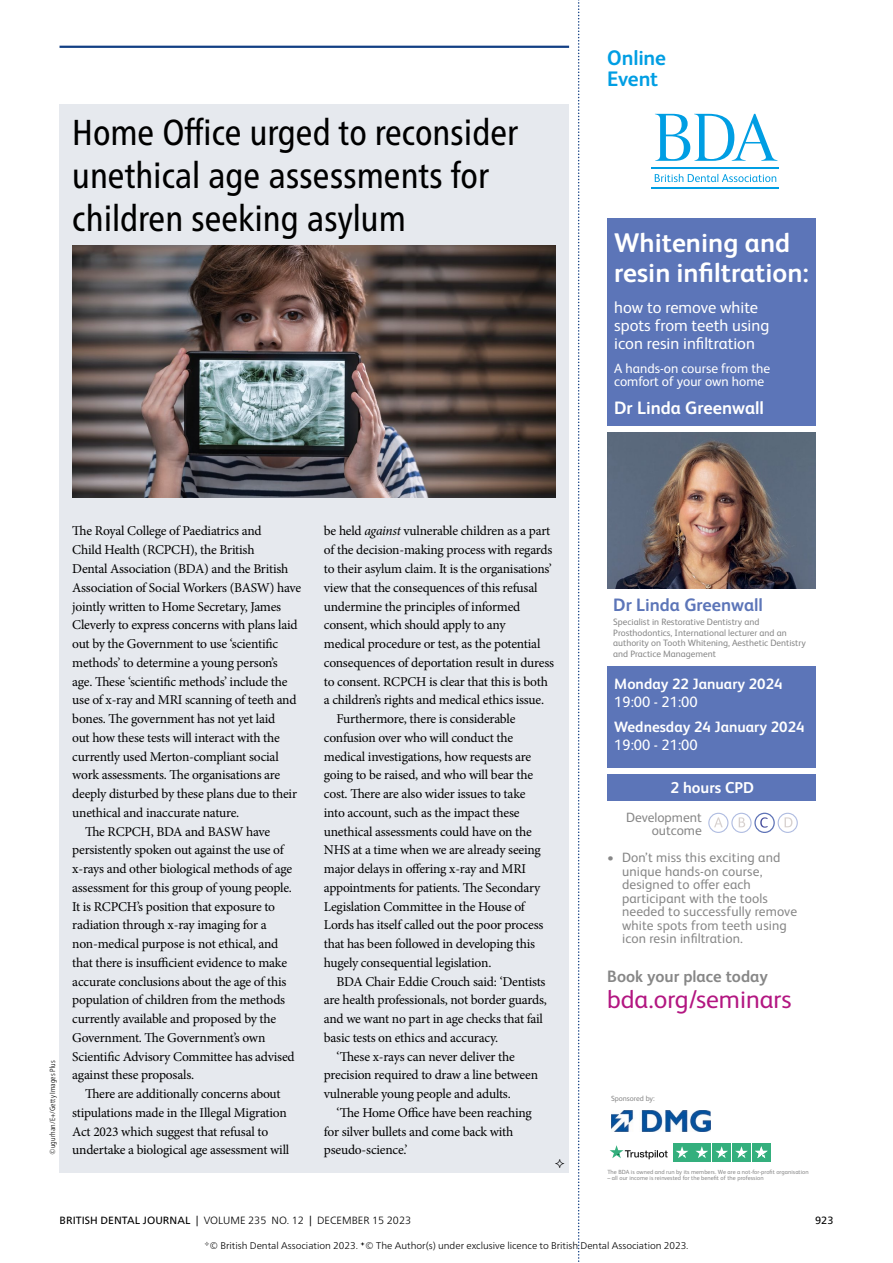
<style>
.page{position:relative;width:893px;height:1263px;background:#fff}
.page>*{position:absolute;margin:0;border:0;box-sizing:border-box;transform-origin:0 0}
.Title_3_Cnd_24pt{font:condensed 36px/43.2px "Frutiger Neue LT Pro";color:#000}
.t1{font:700 27px/30px "FS Albert Pro";color:#fff}
.t2{font:25.5px "FS Albert Pro 2";color:#b31681}
.t3{font:700 21px/21px "FS Albert Pro";letter-spacing:-.01em;color:#009ee3}
.t4{font:700 18px "FS Albert Pro";color:#fff}
.t5{font:700 18px "FS Albert Pro";color:#5c75b8}
.t6{font:16.5px/18px "FS Albert Pro 2";color:#fff}
.t7{font:700 16.5px "FS Albert Pro";color:#878787}
.t8{font:700 15.75px "FS Albert Pro";color:#fff}
.t9{font:700 15px/18px "FS Albert Pro";color:#fff}
.Para_9pt_ragged{font:13.5px/18.8px "Minion Pro";letter-spacing:-.015em;color:#000}
.Para_9pt_ragged_1st{font:13.5px/18.8px "Minion Pro";letter-spacing:-.015em;color:#000}
.t10{font:13.5px/13.5px "FS Albert Pro 2";letter-spacing:.01em;color:#878787}
.t11{font:13.5px/13.5px "FS Albert Pro 2";color:#fff}
.t12{font:300 10.5px "Frutiger Neue LT Pro";letter-spacing:.005em;color:#000}
.t13{font:10.5px "Frutiger Neue LT Pro";color:#000}
.t14{font:300 9.75px "Frutiger Neue LT Pro";color:#000}
.t15{font:9.3px/10.5px "FS Albert Pro 2";color:#878787}
.Image_Caption_copyri{font:300 condensed 7.5px "Frutiger Neue LT Pro";letter-spacing:.01em;color:#000}
.t16{font:7.5px "FS Albert Pro 2";color:#878787}
.t17{font:6px "FS Albert Pro 2";letter-spacing:.01em;color:#878787}
.s1{font-family:"Frutiger Neue LT Pro Cn Rg 2";font-stretch:normal}
.s2{font-style:italic}
.s3{font-family:"FS Albert Pro 2";font-weight:400}
.s4{font-weight:400}
</style>
<div class="page">
<div style="left:60px;top:104px;width:509px;height:1069px;background:#e6e9ee"></div>
<img style="left:72px;top:245px;width:483px;height:253px">
<svg style="left:610px;top:1145px;width:58px;height:14px"></svg>
<div style="left:673px;top:1143px;width:18px;height:18px;background:#34af7d"></div>
<div style="left:693px;top:1143px;width:18px;height:18px;background:#34af7d"></div>
<div style="left:712px;top:1143px;width:19px;height:18px;background:#34af7d"></div>
<div style="left:732px;top:1143px;width:19px;height:18px;background:#34af7d"></div>
<svg style="left:676px;top:1146px;width:12px;height:12px"></svg>
<svg style="left:695px;top:1146px;width:13px;height:12px"></svg>
<svg style="left:715px;top:1146px;width:13px;height:12px"></svg>
<svg style="left:735px;top:1146px;width:13px;height:12px"></svg>
<div style="left:752px;top:1143px;width:18px;height:18px;background:#34af7d"></div>
<svg style="left:755px;top:1146px;width:13px;height:12px"></svg>
<img style="left:611px;top:1110px;width:99px;height:22px">
<img style="left:607px;top:433px;width:208px;height:155px">
<div style="left:607px;top:218px;width:208px;height:208px;background:#5c75b8"></div>
<div style="left:607px;top:666px;width:208px;height:102px;background:#5c75b8"></div>
<svg style="left:655px;top:114px;width:123px;height:47px"></svg>
<svg style="left:655px;top:174px;width:121px;height:8px"></svg>
<hr style="left:652px;top:168px;width:127px;height:1px;background:#009ee3">
<hr style="left:652px;top:188px;width:127px;height:1px;background:#009ee3">
<div style="left:607px;top:775px;width:208px;height:26px;background:#5c75b8"></div>
<div style="left:708px;top:813px;width:20px;height:20px;border:1px solid #afbce1;border-radius:50%"></div>
<svg style="left:714px;top:817px;width:9px;height:10px"></svg>
<div style="left:731px;top:813px;width:21px;height:20px;border:1px solid #afbce1;border-radius:50%"></div>
<svg style="left:739px;top:817px;width:6px;height:10px"></svg>
<div style="left:754px;top:813px;width:21px;height:20px;border:1px solid #5e73b7;border-radius:50%"></div>
<svg style="left:760px;top:817px;width:8px;height:11px"></svg>
<div style="left:778px;top:813px;width:20px;height:20px;border:1px solid #afbce1;border-radius:50%"></div>
<svg style="left:785px;top:817px;width:7px;height:10px"></svg>
<hr style="left:60px;top:46px;width:509px;height:2px;background:#123f84">
<svg style="left:578px;top:0;width:2px;height:1262px"></svg>
<p class="Title_3_Cnd_24pt" style="left:72px;top:110px;width:447px"><span class="s1">Home Office urged to reconsider </span>unethical age assessments for children seeking asylum</p>
<p class="Image_Caption_copyri" style="left:48px;top:1155px;width:96px;rotate:-90deg">©ugurhan/E+/Getty Images Plus</p>
<p class="Para_9pt_ragged_1st" style="left:72px;top:522px;width:230px">The Royal College of Paediatrics and<br>Child Health (RCPCH), the British<br>Dental Association (BDA) and the British Association of Social Workers (BASW) have jointly written to Home Secretary, James Cleverly to express concerns with plans laid out by the Government to use ‘scientific methods’ to determine a young person’s<br>age. These ‘scientific methods’ include the use of x-ray and MRI scanning of teeth and bones. The government has not yet laid<br>out how these tests will interact with the currently used Merton-compliant social work assessments. The organisations are deeply disturbed by these plans due to their unethical and inaccurate nature.</p>
<p class="Para_9pt_ragged" style="left:72px;top:822px;width:224px;text-indent:13px">The RCPCH, BDA and BASW have persistently spoken out against the use of x-rays and other biological methods of age assessment for this group of young people.<br>It is RCPCH’s position that exposure to radiation through x-ray imaging for a non-medical purpose is not ethical, and that there is insufficient evidence to make accurate conclusions about the age of this population of children from the methods currently available and proposed by the Government. The Government’s own Scientific Advisory Committee has advised against these proposals.</p>
<p class="Para_9pt_ragged" style="left:72px;top:1084px;width:219px;text-indent:13px">There are additionally concerns about stipulations made in the Illegal Migration Act 2023 which suggest that refusal to undertake a biological age assessment will</p>
<p class="Para_9pt_ragged" style="left:324px;top:522px;width:232px">be held <span class="s2">against</span> vulnerable children as a part of the decision-making process with regards to their asylum claim. It is the organisations’ view that the consequences of this refusal undermine the principles of informed consent, which should apply to any<br>medical procedure or test, as the potential consequences of deportation result in duress to consent. RCPCH is clear that this is both a children’s rights and medical ethics issue.</p>
<p class="Para_9pt_ragged" style="left:324px;top:709px;width:221px;text-indent:13px">Furthermore, there is considerable confusion over who will conduct the medical investigations, how requests are going to be raised, and who will bear the cost. There are also wider issues to take into account, such as the impact these unethical assessments could have on the NHS at a time when we are already seeing major delays in offering x-ray and MRI appointments for patients. The Secondary Legislation Committee in the House of Lords has itself called out the poor process that has been followed in developing this hugely consequential legislation.</p>
<p class="Para_9pt_ragged" style="left:324px;top:972px;width:224px;text-indent:13px">BDA Chair Eddie Crouch said: ‘Dentists are health professionals, not border guards, and we want no part in age checks that fail basic tests on ethics and accuracy.</p>
<p class="Para_9pt_ragged" style="left:324px;top:1047px;width:216px;text-indent:13px">‘These x-rays can never deliver the precision required to draw a line between vulnerable young people and adults.</p>
<p class="Para_9pt_ragged" style="left:324px;top:1103px;width:209px;text-indent:13px">‘The Home Office have been reaching for silver bullets and come back with pseudo-science.’</p>
<p class="t3" style="left:607px;top:46px;width:60px">Online<br>Event</p>
<p class="t1" style="left:614px;top:227px;width:196px">Whitening and resin infiltration:</p>
<p class="t6" style="left:614px;top:297px;width:157px">how to remove white spots from teeth using icon resin infiltration</p>
<p class="t11" style="left:614px;top:360px;width:157px">A hands-on course from the comfort of your own home</p>
<p class="t4" style="left:614px;top:395px;width:151px">Dr Linda Greenwall</p>
<p class="t5" style="left:613px;top:592px;width:151px">Dr Linda Greenwall</p>
<p class="t15" style="left:613px;top:616px;width:194px">Specialist in Restorative Dentistry and Prosthodontics, International lecturer and an authority on Tooth Whitening, Aesthetic Dentistry and Practice Management</p>
<p class="t9" style="left:614px;top:674px;width:170px">Monday 22 January 2024<br><span class="s3">19:00 - 21:00</span></p>
<p class="t9" style="left:614px;top:717px;width:192px">Wednesday 24 January 2024<br><span class="s3">19:00 - 21:00</span></p>
<p class="t8" style="left:670px;top:777px;width:85px">2 hours CPD</p>
<p class="t10" style="left:626px;top:810px;width:77px;line-height:12.8px;text-align:right">Development outcome</p>
<p class="t10" style="left:622px;top:850px;width:177px;text-indent:-15px">• Don’t miss this exciting and unique hands-on course, designed to offer each participant with the tools needed to successfully remove white spots from teeth using icon resin infiltration.</p>
<p class="t7" style="left:607px;top:964px;width:162px">Book your place today</p>
<p class="t2" style="left:607px;top:981px;width:186px">bda.org/seminars</p>
<p class="t16" style="left:611px;top:1093px;width:45px">Sponsored by:</p>
<p class="t17" style="left:607px;top:1168px;width:203px">The BDA is owned and run by its members. We are a not-for-profit organisation</p>
<p class="t17" style="left:607px;top:1174px;width:158px">– all our income is reinvested for the benefit of the profession</p>
<p class="t12" style="left:60px;top:1214px;width:353px"><span class="s4">BRITISH DENTAL JOURNAL |</span> VOLUME 235 NO. 12 <span class="s4">|</span> Decem ber 15 2023</p>
<p class="t13" style="left:815px;top:1214px;width:20px">923</p>
<p class="t14" style="left:209px;top:1240px;width:481px">© British Dental Association 2023. © The Author(s) under exclusive licence to British Dental Association 2023.</p>
</div>
